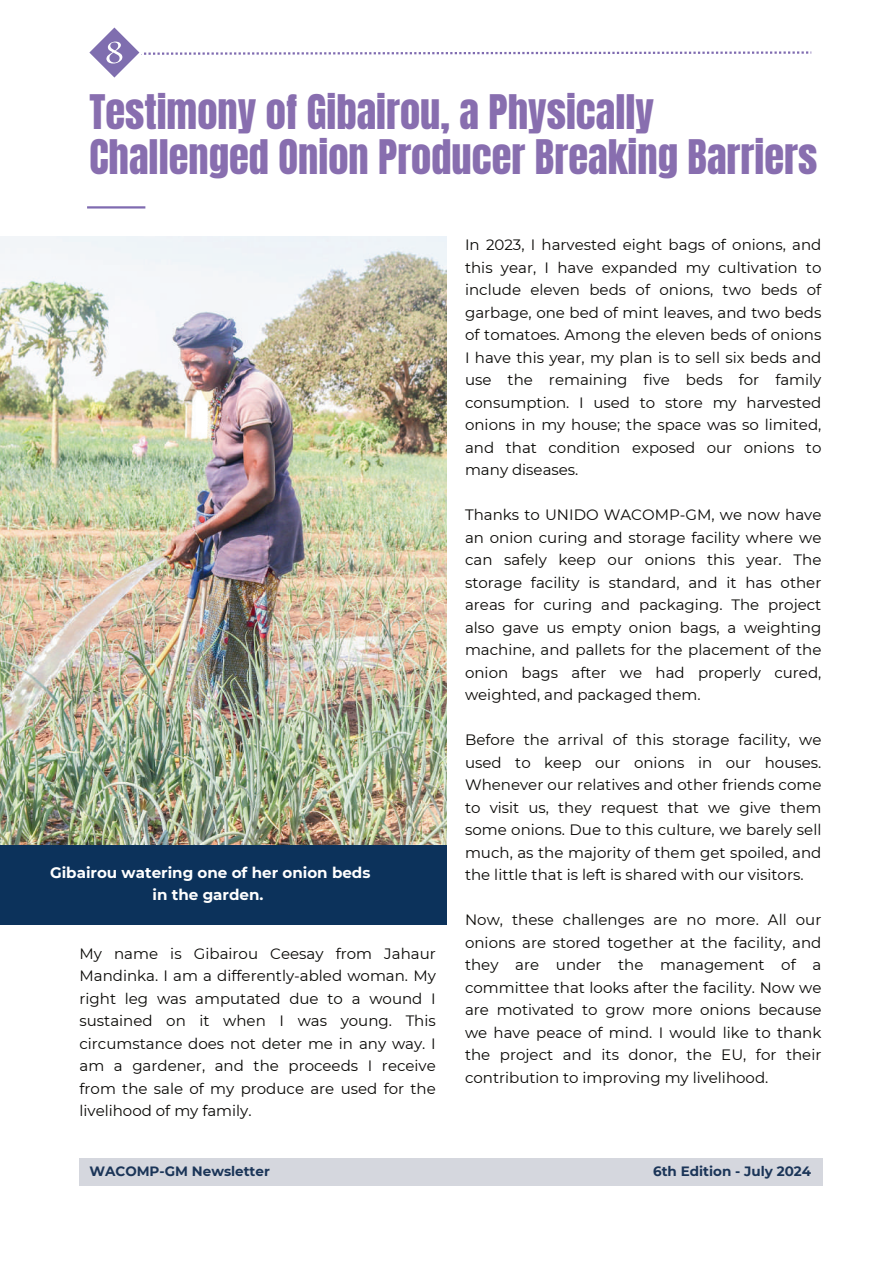
<style>
.page{position:relative;width:894px;height:1264px;background:#fff}
.page>*{position:absolute;margin:0;border:0;box-sizing:border-box;transform-origin:0 0}
.t1{font:40.5px/45px "Anton";color:#886eaf}
.t2{font:700 15.15px/22.5px "Montserrat";color:#fff;text-align:center}
.t3{font:15px/22.5px "Montserrat";color:#080704;text-align:justify}
.t4{font:700 13.5px "Montserrat";color:#1b3558}
</style>
<div class="page">
<hr style="left:87px;top:206px;width:58px;height:2px;background:#7f6bb0">
<img style="left:0;top:237px;width:446px;height:608px">
<div style="left:0;top:845px;width:446px;height:80px;background:#0c325b"></div>
<div style="left:79px;top:1158px;width:743px;height:27px;background:#d5d7de"></div>
<svg style="left:89px;top:28px;width:722px;height:49px"></svg>
<h1 class="t1" style="left:89px;top:93px;width:729px">Testimony of Gibairou, a Physically<br>Challenged Onion Producer Breaking Barriers</h1>
<p class="t2" style="left:50px;top:860px;width:322px">Gibairou watering one of her onion beds in the garden.</p>
<p class="t3" style="left:79px;top:941px;width:358px">My name is Gibairou Ceesay from Jahaur Mandinka. I am a differently-abled woman. My right leg was amputated due to a wound I sustained on it when I was young. This circumstance does not deter me in any way. I am a gardener, and the proceeds I receive from the sale of my produce are used for the livelihood of my family.</p>
<p class="t3" style="left:465px;top:233px;width:358px">In 2023, I harvested eight bags of onions, and this year, I have expanded my cultivation to include eleven beds of onions, two beds of garbage, one bed of mint leaves, and two beds of tomatoes. Among the eleven beds of onions I have this year, my plan is to sell six beds and use the remaining five beds for family consumption. I used to store my harvested onions in my house; the space was so limited, and that condition exposed our onions to many diseases.</p>
<p class="t3" style="left:465px;top:503px;width:358px">Thanks to UNIDO WACOMP-GM, we now have an onion curing and storage facility where we can safely keep our onions this year. The storage facility is standard, and it has other areas for curing and packaging. The project also gave us empty onion bags, a weighting machine, and pallets for the placement of the onion bags after we had properly cured, weighted, and packaged them.</p>
<p class="t3" style="left:465px;top:728px;width:358px">Before the arrival of this storage facility, we used to keep our onions in our houses.<br>Whenever our relatives and other friends come to visit us, they request that we give them some onions. Due to this culture, we barely sell much, as the majority of them get spoiled, and the little that is left is shared with our visitors.</p>
<p class="t3" style="left:465px;top:908px;width:358px">Now, these challenges are no more. All our onions are stored together at the facility, and they are under the management of a committee that looks after the facility. Now we are motivated to grow more onions because we have peace of mind. I would like to thank the project and its donor, the EU, for their contribution to improving my livelihood.</p>
<p class="t4" style="left:89px;top:1161px;width:182px">WACOMP-GM Newsletter</p>
<p class="t4" style="left:653px;top:1161px;width:159px">6th Edition - July 2024</p>
</div>
